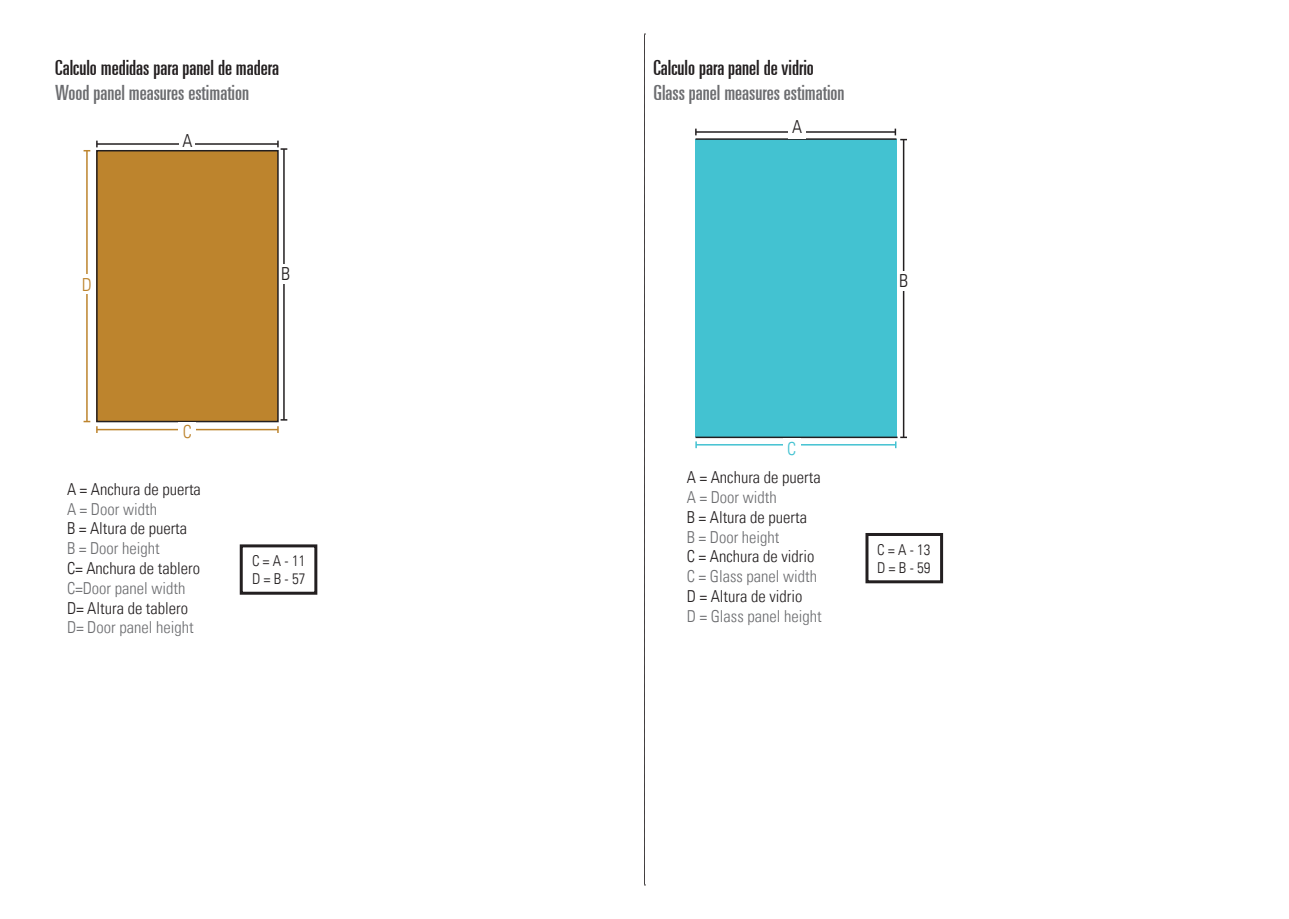
<style>
.page{position:relative;width:1289px;height:919px;background:#fff}
.page>*{position:absolute;margin:0;border:0;box-sizing:border-box;transform-origin:0 0}
.t1{font:ultra-condensed 21px "Univers LT";color:#231f20}
.t2{font:ultra-condensed 21px "Univers LT";color:#6c6d70}
.t3{font:300 condensed 18px "Univers LT";color:#231f20}
.t4{font:300 condensed 18px "Univers LT";color:#bd842d}
.t5{font:300 condensed 18px "Univers LT";color:#43c2d1}
.t6{font:300 condensed 16.5px "Univers LT";color:#231f20}
.t7{font:300 condensed 16.5px "Univers LT";color:#6c6d70}
.t8{font:300 condensed 15px "Univers LT";color:#231f20}
</style>
<div class="page">
<div style="left:97px;top:151px;width:181px;height:270px;background:#bd842d"></div>
<div style="left:96px;top:150px;width:183px;height:272px;border:2px solid #231f20"></div>
<hr style="left:97px;top:143px;width:181px;height:2px;background:#231f20">
<svg style="left:96px;top:141px;width:2px;height:6px"></svg>
<hr style="left:283px;top:149px;width:2px;height:271px;background:#231f20">
<svg style="left:277px;top:141px;width:10px;height:9px"></svg>
<div style="left:180px;top:134px;width:15px;height:15px;background:#fff"></div>
<div style="left:279px;top:264px;width:13px;height:19px;background:#fff"></div>
<hr style="left:86px;top:151px;width:2px;height:270px;background:#bd842d">
<hr style="left:97px;top:429px;width:181px;height:1px;background:#bd842d">
<svg style="left:96px;top:426px;width:2px;height:7px"></svg>
<svg style="left:277px;top:426px;width:2px;height:7px"></svg>
<div style="left:178px;top:422px;width:18px;height:18px;background:#fff"></div>
<div style="left:78px;top:274px;width:18px;height:20px;background:#fff"></div>
<div style="left:240px;top:544px;width:77px;height:50px;border:3px solid #231f20"></div>
<div style="left:695px;top:140px;width:201px;height:297px;background:#43c2d1"></div>
<hr style="left:695px;top:138px;width:201px;height:2px;background:#231f20">
<hr style="left:695px;top:436px;width:202px;height:2px;background:#231f20">
<hr style="left:902px;top:140px;width:2px;height:297px;background:#231f20">
<div style="left:896px;top:271px;width:14px;height:19px;background:#fff"></div>
<hr style="left:696px;top:444px;width:199px;height:1px;background:#43c2d2">
<svg style="left:695px;top:441px;width:2px;height:7px"></svg>
<svg style="left:895px;top:436px;width:12px;height:12px"></svg>
<div style="left:782px;top:438px;width:18px;height:20px;background:#fff"></div>
<hr style="left:696px;top:131px;width:199px;height:2px;background:#231f20">
<svg style="left:894px;top:129px;width:13px;height:11px"></svg>
<div style="left:788px;top:120px;width:18px;height:18px;background:#fff"></div>
<div style="left:865px;top:533px;width:78px;height:50px;border:3px solid #231f20"></div>
<svg style="left:644px;top:34px;width:1px;height:851px"></svg>
<p class="t1" style="left:55px;top:55px;width:225px">Calculo medidas para panel de madera</p>
<p class="t2" style="left:55px;top:80px;width:195px">Wood panel measures estimation</p>
<p class="t3" style="left:182px;top:130px;width:12px">A</p>
<p class="t4" style="left:82px;top:274px;width:12px">D</p>
<p class="t3" style="left:281px;top:263px;width:10px">B</p>
<p class="t4" style="left:183px;top:421px;width:10px">C</p>
<p class="t6" style="left:67px;top:479px;width:135px">A = Anchura de puerta</p>
<p class="t7" style="left:67px;top:498px;width:91px">A = Door width</p>
<p class="t6" style="left:67px;top:518px;width:122px">B = Altura de puerta</p>
<p class="t7" style="left:67px;top:538px;width:94px">B = Door height</p>
<p class="t6" style="left:67px;top:558px;width:134px">C= Anchura de tablero</p>
<p class="t7" style="left:67px;top:578px;width:120px">C=Door panel width</p>
<p class="t6" style="left:67px;top:597px;width:122px">D= Altura de tablero</p>
<p class="t7" style="left:67px;top:617px;width:128px">D= Door panel height</p>
<p class="t8" style="left:252px;top:551px;width:55px">C = A - 11</p>
<p class="t8" style="left:252px;top:569px;width:55px">D = B - 57</p>
<p class="t1" style="left:653px;top:55px;width:162px">Calculo para panel de vidrio</p>
<p class="t2" style="left:653px;top:80px;width:193px">Glass panel measures estimation</p>
<p class="t3" style="left:792px;top:116px;width:12px">A</p>
<p class="t3" style="left:899px;top:270px;width:10px">B</p>
<p class="t5" style="left:787px;top:437px;width:10px">C</p>
<p class="t6" style="left:687px;top:467px;width:135px">A = Anchura de puerta</p>
<p class="t7" style="left:687px;top:487px;width:91px">A = Door width</p>
<p class="t6" style="left:687px;top:507px;width:122px">B = Altura de puerta</p>
<p class="t7" style="left:687px;top:527px;width:94px">B = Door height</p>
<p class="t6" style="left:687px;top:546px;width:129px">C = Anchura de vidrio</p>
<p class="t7" style="left:687px;top:566px;width:132px">C = Glass panel width</p>
<p class="t6" style="left:687px;top:586px;width:117px">D = Altura de vidrio</p>
<p class="t7" style="left:687px;top:606px;width:136px">D = Glass panel height</p>
<p class="t8" style="left:877px;top:540px;width:55px">C = A - 13</p>
<p class="t8" style="left:877px;top:558px;width:55px">D = B - 59</p>
</div>
